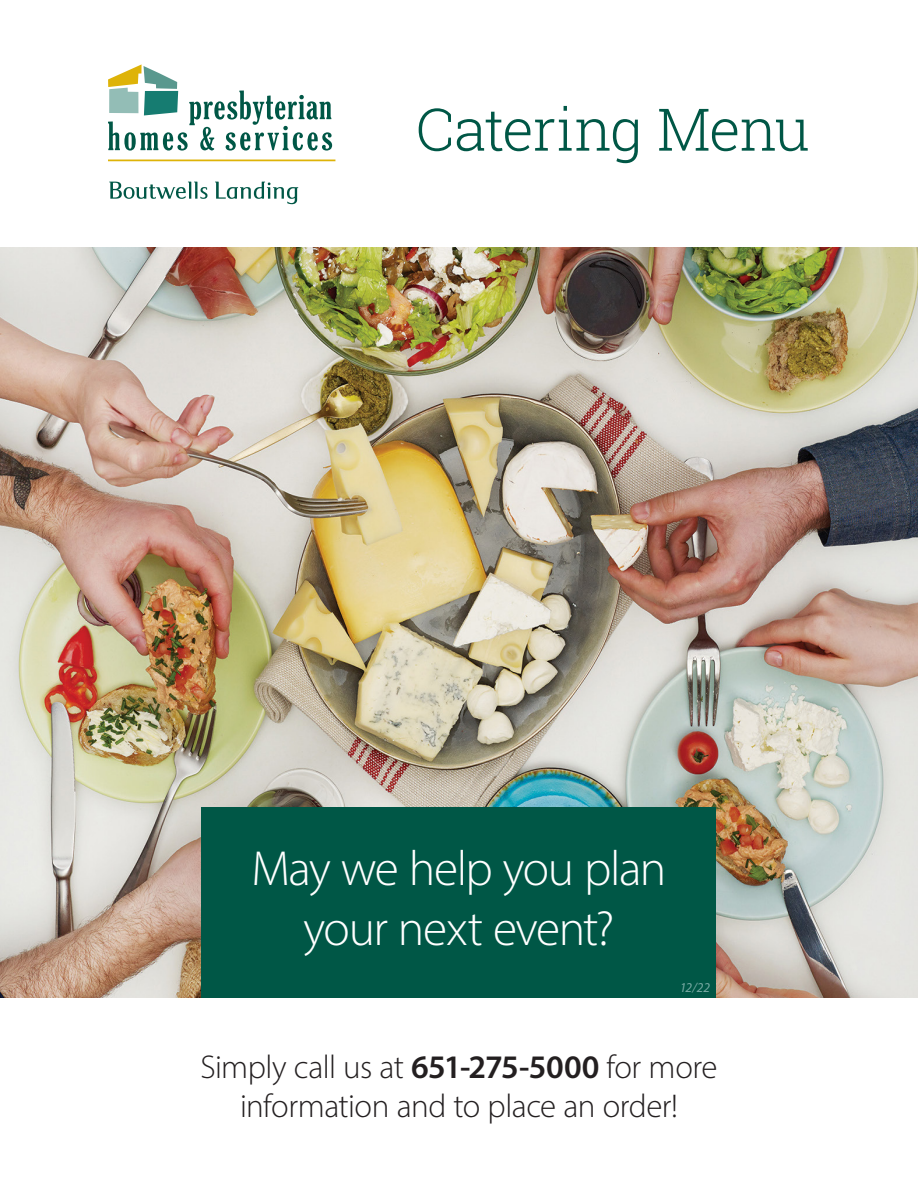
<style>
.page{position:relative;width:918px;height:1188px;background:#fff}
.page>*{position:absolute;margin:0;border:0;box-sizing:border-box;transform-origin:0 0}
.Header_Roboto_24{font:300 58.65px "Roboto Slab";letter-spacing:-.025em;color:#005746}
.Paragraph_Style_1{font:300 49.5px/59.4px "Myriad Pro";letter-spacing:-.03em;color:#fff;text-align:center}
.t1{font:300 33px/39.6px "Myriad Pro";letter-spacing:-.02em;color:#231f20;text-align:center}
.Subhead_12{font:italic 13.5px "Myriad Pro";color:#78aaa3}
.s1{font-weight:600}
</style>
<div class="page">
<img style="left:0;top:248px;width:918px;height:750px">
<hr style="left:108px;top:160px;width:227px;height:1px;background:#deb308">
<svg style="left:108px;top:64px;width:224px;height:87px"></svg>
<svg style="left:109px;top:182px;width:98px;height:17px"></svg>
<svg style="left:215px;top:182px;width:83px;height:22px"></svg>
<div style="left:202px;top:808px;width:514px;height:190px;background:#005746"></div>
<p class="Header_Roboto_24" style="left:416px;top:89px;width:396px">Catering Menu</p>
<p class="Paragraph_Style_1" style="left:251px;top:839px;width:417px">May we help you plan your next event?</p>
<p class="Subhead_12" style="left:680px;top:979px;width:32px">12/22</p>
<p class="t1" style="left:201px;top:1047px;width:518px">Simply call us at <span class="s1">651-275-5000</span> for more information and to place an order!</p>
</div>
